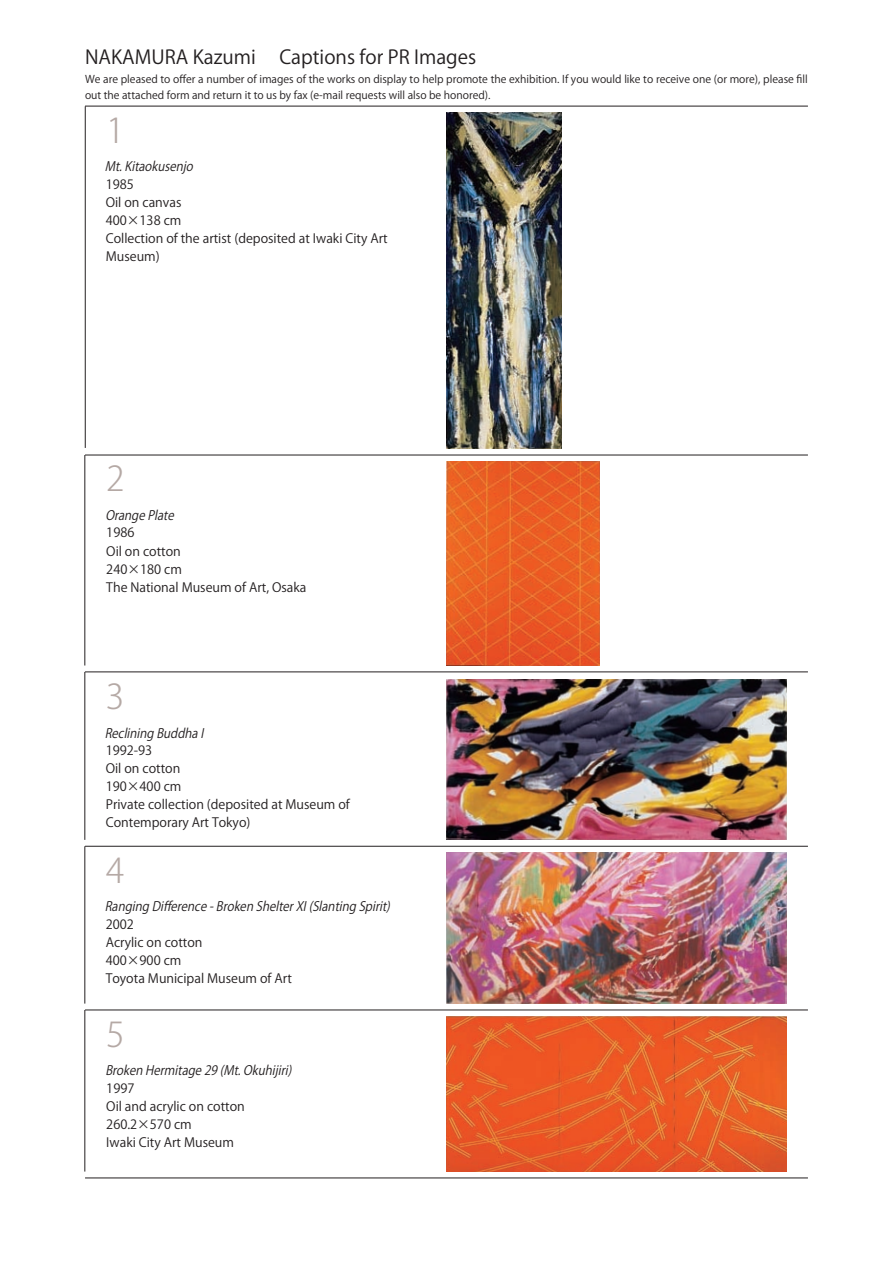
<style>
.page{position:relative;width:893px;height:1263px;background:#fff}
.page>*{position:absolute;margin:0;border:0;box-sizing:border-box;transform-origin:0 0}
.t1{font:300 34.05px "Koz Go Pro";color:#b5a9a5}
.t2{font:300 34.05px "Koz Go Std";color:#b5a9a5}
.t3{font:19.2px "Koz Go Pro";color:#231f20}
.t4{font:italic 12.9px "Koz Go Pro";color:#231f20;scale:.91 1}
.t5{font:12.75px/18.1px "Koz Go Pro";color:#231f20}
.t6{font:10.65px/15.9px "Koz Go Pro";color:#231f20}
</style>
<div class="page">
<img style="left:446px;top:113px;width:115px;height:336px">
<img style="left:446px;top:461px;width:154px;height:204px">
<img style="left:446px;top:679px;width:341px;height:161px">
<img style="left:446px;top:852px;width:341px;height:151px">
<img style="left:446px;top:1017px;width:341px;height:154px">
<hr style="left:85px;top:106px;width:723px;height:1px;background:#231f20">
<hr style="left:85px;top:455px;width:723px;height:1px;background:#231f20">
<hr style="left:85px;top:672px;width:723px;height:1px;background:#231f20">
<hr style="left:85px;top:846px;width:723px;height:1px;background:#231f20">
<hr style="left:85px;top:1010px;width:723px;height:1px;background:#231f20">
<hr style="left:85px;top:1178px;width:723px;height:1px;background:#231f20">
<hr style="left:85px;top:106px;width:1px;height:342px;background:#231f20">
<hr style="left:85px;top:455px;width:1px;height:210px;background:#231f20">
<hr style="left:85px;top:672px;width:1px;height:168px;background:#231f20">
<hr style="left:85px;top:846px;width:1px;height:157px;background:#231f20">
<hr style="left:85px;top:1010px;width:1px;height:161px;background:#231f20">
<h2 class="t3" style="left:85px;top:44px;width:393px">NAKAMURA Kazumi 　Captions for PR Images</h2>
<p class="t6" style="left:85px;top:71px;width:724px">We are pleased to offer a number of images of the works on display to help promote the exhibition If. you would like to receive one (or more ,) please fill out the attached form and return it to us by fax -e( mail requests will also be honored .(</p>
<h1 class="t1" style="left:106px;top:108px;width:20px">1</h1>
<p class="t4" style="left:119px;top:158px;width:86px">. Kitaokusenjo</p>
<p class="t4" style="left:105px;top:158px;width:21px">Mt</p>
<p class="t5" style="left:106px;top:175px;width:283px">1985<br>Oil on canvas<br>400×138 cm<br>Collection of the artist (deposited at Iwaki City Art<br>Museum(</p>
<h1 class="t1" style="left:106px;top:457px;width:20px">2</h1>
<p class="t4" style="left:105px;top:507px;width:80px">Orange Plate</p>
<p class="t5" style="left:106px;top:524px;width:202px">1986<br>Oil on cotton<br>240×180 cm<br>The National Museum of Art, Osaka</p>
<h1 class="t2" style="left:106px;top:675px;width:20px">3</h1>
<p class="t4" style="left:105px;top:725px;width:114px">Reclining Buddha I</p>
<p class="t5" style="left:106px;top:742px;width:246px">1992-93<br>Oil on cotton<br>190×400 cm<br>Private collection (deposited at Museum of<br>Contemporary Art Tokyo(</p>
<h1 class="t1" style="left:106px;top:848px;width:20px">4</h1>
<p class="t4" style="left:105px;top:898px;width:78px">Ranging Diff</p>
<p class="t5" style="left:106px;top:915px;width:188px">2002<br>Acrylic on cotton<br>400×900 cm<br>Toyota Municipal Museum of Art</p>
<p class="t4" style="left:170px;top:898px;width:242px">erence - Broken Shelter XI Slanting Spirit</p>
<p class="t4" style="left:309px;top:898px;width:9px">(</p>
<p class="t4" style="left:386px;top:898px;width:9px">(</p>
<h1 class="t1" style="left:106px;top:1012px;width:20px">5</h1>
<p class="t4" style="left:105px;top:1062px;width:151px">Broken Hermitage 29 Mt</p>
<p class="t4" style="left:238px;top:1062px;width:60px">. Okuhijiri</p>
<p class="t4" style="left:220px;top:1062px;width:9px">(</p>
<p class="t5" style="left:106px;top:1079px;width:140px">1997<br>Oil and acrylic on cotton<br>260.2×570 cm<br>Iwaki City Art Museum</p>
<p class="t4" style="left:288px;top:1062px;width:9px">(</p>
</div>
